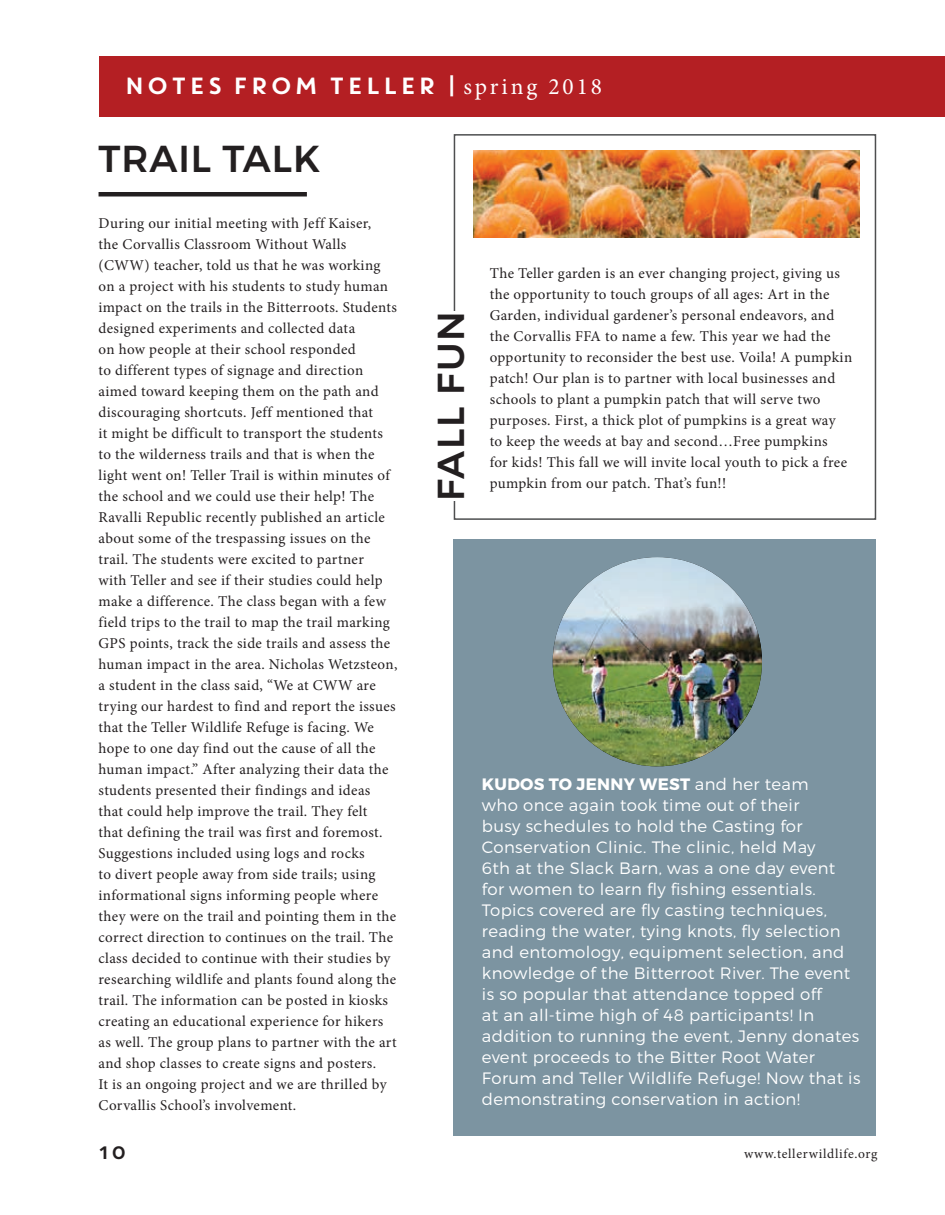
<style>
.page{position:relative;width:945px;height:1215px;background:#fff}
.page>*{position:absolute;margin:0;border:0;box-sizing:border-box;transform-origin:0 0}
.t1{font:500 37.5px "Montserrat";letter-spacing:.025em;color:#231f20}
.t2{font:23.4px "Core Circus";color:#fff}
.t3{font:18px "Core Circus";color:#231f20}
.t4{font:300 16.5px/21px "Montserrat";letter-spacing:.02em;color:#fff}
.t5{font:15px/21px "Minion Pro";letter-spacing:.025em;color:#231f20}
.t6{font:13.5px "Minion Pro";letter-spacing:.05em;color:#231f20}
.s1{font-family:"Minion Pro"}
.s2{font-weight:700}
</style>
<div class="page">
<div style="left:99px;top:56px;width:833px;height:61px;background:#b41f23"></div>
<div style="left:932px;top:56px;width:13px;height:61px;background:#b41f23"></div>
<div style="left:454px;top:539px;width:422px;height:597px;background:#7c94a1"></div>
<img style="left:474px;top:151px;width:386px;height:86px">
<div style="left:454px;top:134px;width:422px;height:386px;border:2px solid #4e4f50"></div>
<div style="left:428px;top:311px;width:40px;height:190px;background:#fff"></div>
<hr style="left:99px;top:192px;width:208px;height:4px;background:#231f20">
<img style="left:553px;top:557px;width:209px;height:209px;border-radius:105px">
<h2 class="t2" style="left:123px;top:70px;width:480px">NOTES FROM TELLER | <span class="s1">spring 2018</span></h2>
<h1 class="t1" style="left:99px;top:136px;width:223px">TRAIL TALK</h1>
<p class="t5" style="left:99px;top:213px;width:300px">During our initial meeting with Jeff Kaiser,<br>the Corvallis Classroom Without Walls (CWW) teacher, told us that he was working on a project with his students to study human impact on the trails in the Bitterroots. Students designed experiments and collected data<br>on how people at their school responded<br>to different types of signage and direction aimed toward keeping them on the path and discouraging shortcuts. Jeff mentioned that<br>it might be difficult to transport the students to the wilderness trails and that is when the light went on! Teller Trail is within minutes of the school and we could use their help! The Ravalli Republic recently published an article about some of the trespassing issues on the trail. The students were excited to partner<br>with Teller and see if their studies could help make a difference. The class began with a few field trips to the trail to map the trail marking GPS points, track the side trails and assess the human impact in the area. Nicholas Wetzsteon, a student in the class said, “We at CWW are trying our hardest to find and report the issues that the Teller Wildlife Refuge is facing. We hope to one day find out the cause of all the human impact.” After analyzing their data the students presented their findings and ideas that could help improve the trail. They felt<br>that defining the trail was first and foremost.<br>Suggestions included using logs and rocks<br>to divert people away from side trails; using informational signs informing people where they were on the trail and pointing them in the correct direction to continues on the trail. The class decided to continue with their studies by researching wildlife and plants found along the trail. The information can be posted in kiosks creating an educational experience for hikers as well. The group plans to partner with the art and shop classes to create signs and posters.<br>It is an ongoing project and we are thrilled by Corvallis School’s involvement.</p>
<h1 class="t1" style="left:428px;top:501px;width:191px;rotate:-90deg">FALL FUN</h1>
<p class="t5" style="left:490px;top:263px;width:364px">The Teller garden is an ever changing project, giving us the opportunity to touch groups of all ages: Art in the Garden, individual gardener’s personal endeavors, and the Corvallis FFA to name a few. This year we had the opportunity to reconsider the best use. Voila! A pumpkin patch! Our plan is to partner with local businesses and schools to plant a pumpkin patch that will serve two purposes. First, a thick plot of pumpkins is a great way<br>to keep the weeds at bay and second…Free pumpkins<br>for kids! This fall we will invite local youth to pick a free pumpkin from our patch. That’s fun!!</p>
<p class="t4" style="left:482px;top:773px;width:380px"><span class="s2">KUDOS TO JENNY WEST</span> and her team<br>who once again took time out of their<br>busy schedules to hold the Casting for Conservation Clinic. The clinic, held May<br>6th at the Slack Barn, was a one day event for women to learn fly fishing essentials.<br>Topics covered are fly casting techniques, reading the water, tying knots, fly selection and entomology, equipment selection, and knowledge of the Bitterroot River. The event is so popular that attendance topped off<br>at an all-time high of 48 participants! In addition to running the event, Jenny donates event proceeds to the Bitter Root Water Forum and Teller Wildlife Refuge! Now that is demonstrating conservation in action!</p>
<p class="t3" style="left:98px;top:1140px;width:31px">10</p>
<p class="t6" style="left:744px;top:1144px;width:135px">www.tellerwildlife.org</p>
</div>
